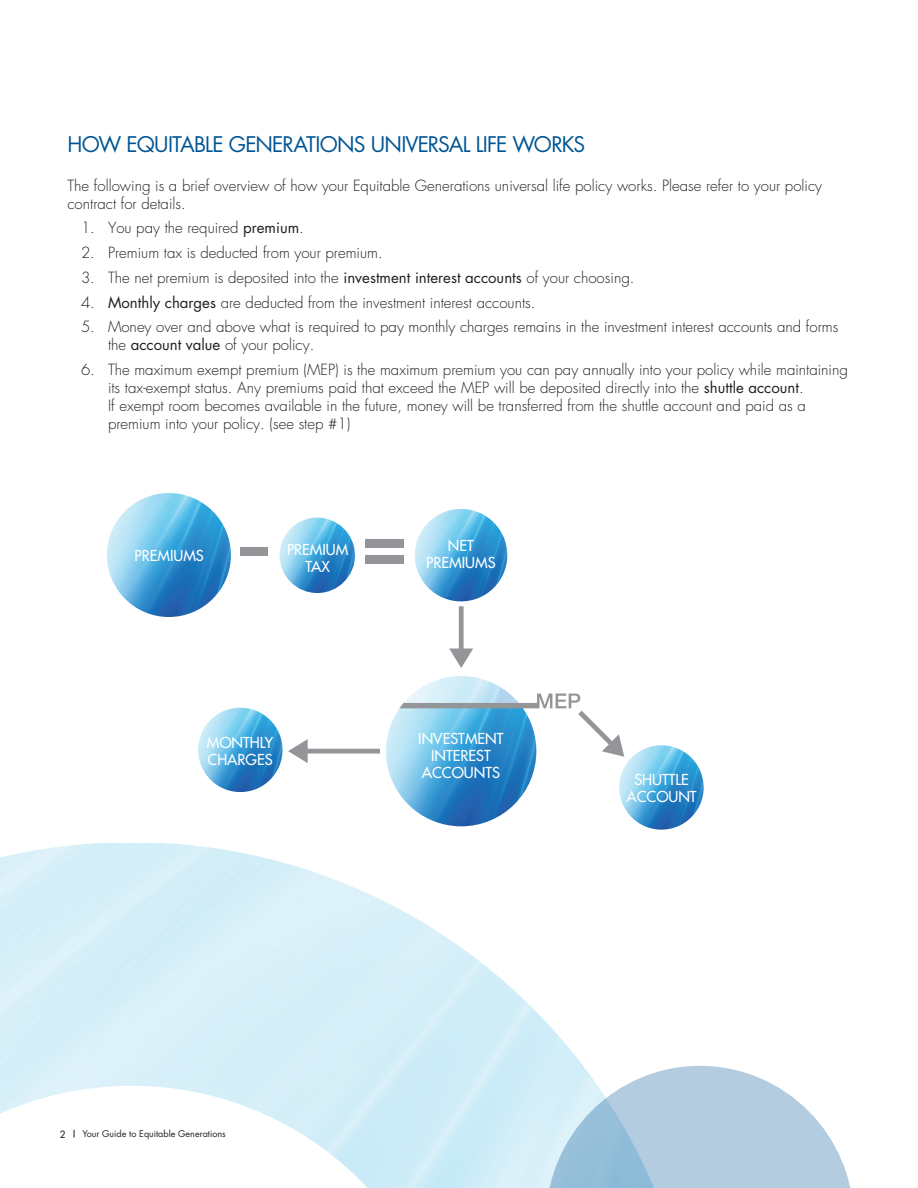
<style>
.page{position:relative;width:918px;height:1188px;background:#fff}
.page>*{position:absolute;margin:0;border:0;box-sizing:border-box;transform-origin:0 0}
.t1{font:21px "Futura Std";letter-spacing:-.04em;color:#005595}
.t2{font:300 15px/18px "Futura Std";color:#231f20}
.t3{font:500 14.7px/17.4px "Futura Std";color:#fff;text-align:center}
.t4{font:500 9.75px "Futura Std";color:#231f20}
.t5{font:9px "Futura Std";color:#231f20}
.s1{font-weight:400}
</style>
<div class="page">
<svg style="left:546px;top:1066px;width:305px;height:122px"></svg>
<img style="left:386px;top:728px;width:150px;height:98px">
<img style="left:619px;top:745px;width:85px;height:85px;border-radius:42px">
<img style="left:198px;top:708px;width:85px;height:84px;border-radius:42px">
<img style="left:415px;top:509px;width:92px;height:92px;border-radius:46px">
<img style="left:280px;top:518px;width:75px;height:75px;border-radius:38px">
<img style="left:107px;top:493px;width:124px;height:124px;border-radius:62px">
<div style="left:241px;top:547px;width:27px;height:9px;background:#939598"></div>
<div style="left:365px;top:539px;width:39px;height:9px;background:#939598"></div>
<div style="left:365px;top:555px;width:39px;height:9px;background:#939598"></div>
<svg style="left:288px;top:739px;width:92px;height:24px"></svg>
<svg style="left:390px;top:606px;width:234px;height:151px"></svg>
<h1 class="t1" style="left:68px;top:131px;width:519px">HOW EQUITABLE GENERATIONS UNIVERSAL LIFE WORKS</h1>
<p class="t2" style="left:68px;top:177px;width:756px">The following is a brief overview of how your Equitable Generations universal life policy works. Please refer to your policy contract for details.</p>
<p class="t2" style="left:81px;top:219px;width:224px">1. You pay the required <span class="s1">premium</span>.</p>
<p class="t2" style="left:81px;top:244px;width:303px">2. Premium tax is deducted from your premium.</p>
<p class="t2" style="left:81px;top:269px;width:555px">3. The net premium is deposited into the <span class="s1">investment interest accounts</span> of your choosing.</p>
<p class="t2" style="left:81px;top:294px;width:456px">4. <span class="s1">Monthly charges</span> are deducted from the investment interest accounts.</p>
<p class="t2" style="left:108px;top:318px;width:732px;text-indent:-27px">5. Money over and above what is required to pay monthly charges remains in the investment interest accounts and forms the <span class="s1">account value</span> of your policy.</p>
<p class="t2" style="left:108px;top:361px;width:742px;text-indent:-27px">6. The maximum exempt premium (MEP) is the maximum premium you can pay annually into your policy while maintaining its tax-exempt status. Any premiums paid that exceed the MEP will be deposited directly into the <span class="s1">shuttle account</span>.<br>If exempt room becomes available in the future, money will be transferred from the shuttle account and paid as a premium into your policy. (see step #1)</p>
<p class="t3" style="left:135px;top:547px;width:71px">PREMIUMS</p>
<p class="t3" style="left:287px;top:541px;width:63px">PREMIUM<br>TAX</p>
<p class="t3" style="left:207px;top:734px;width:68px;text-align:left">MONTHLY<br>CHARGES</p>
<p class="t3" style="left:426px;top:537px;width:71px">NET<br>PREMIUMS</p>
<p class="t3" style="left:418px;top:730px;width:87px">INVESTMENT<br>INTEREST<br>ACCOUNTS</p>
<p class="t3" style="left:627px;top:771px;width:72px">SHUTTLE<br>ACCOUNT</p>
<p class="t4" style="left:60px;top:1128px;width:7px">2</p>
<p class="t5" style="left:82px;top:1128px;width:145px">Your Guide to Equitable Generations</p>
</div>
